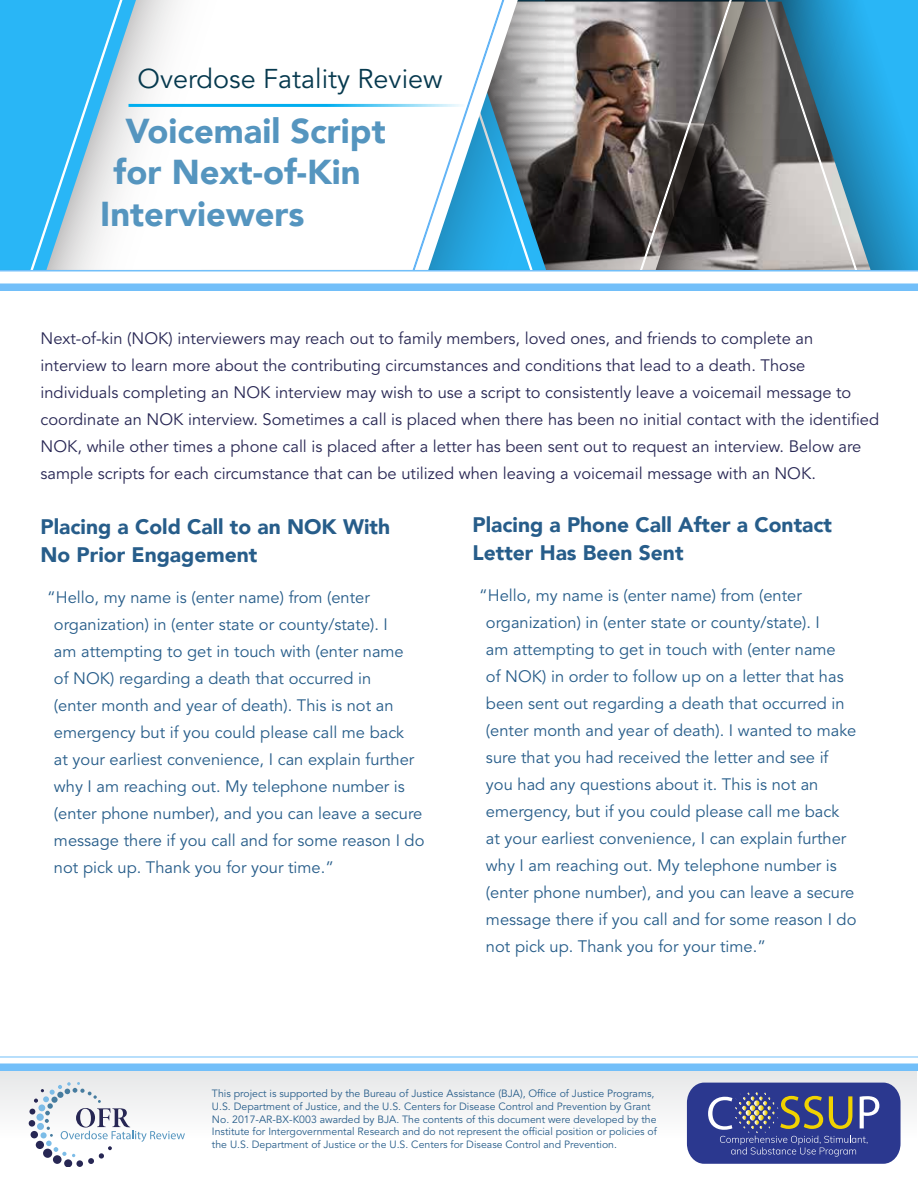
<style>
.page{position:relative;width:918px;height:1188px;background:#fff}
.page>*{position:absolute;margin:0;border:0;box-sizing:border-box;transform-origin:0 0}
.t1{font:900 34.5px "Avenir LT";color:#5595bf}
.t2{font:27px "Avenir LT Std";color:#06394e}
.t3{font:900 21px/28.5px "Avenir LT";color:#275d8a}
.t4{font:16.5px/27px "Avenir LT Std";color:#275d8a}
.t5{font:16.5px/27px "Avenir LT Std";color:#282754}
.t6{font:10.5px/12.6px "Avenir LT Std";color:#275d8a}
</style>
<div class="page">
<div style="left:1px;top:1070px;width:916px;height:68px;background:#f0f1f1"></div>
<svg style="left:745px;top:0;width:173px;height:270px;background:#5797b4"></svg>
<svg style="left:656px;top:0;width:81px;height:270px;background:#545150"></svg>
<svg style="left:545px;top:0;width:111px;height:270px;background:#736864"></svg>
<svg style="left:310px;top:0;width:235px;height:270px"></svg>
<svg style="left:136px;top:0;width:174px;height:132px"></svg>
<svg style="left:0;top:0;width:136px;height:270px;background:#6ac6f0"></svg>
<svg style="left:687px;top:1083px;width:214px;height:81px;background:#465090"></svg>
<svg style="left:29px;top:1082px;width:156px;height:85px"></svg>
<hr style="left:129px;top:104px;width:336px;height:3px;background:#00aeef">
<hr style="left:0;top:1057px;width:918px;height:1px;background:#72bff9">
<div style="left:0;top:1063px;width:918px;height:8px;background:#72bff9"></div>
<hr style="left:0;top:270px;width:918px;height:1px;background:#72bff9">
<div style="left:0;top:283px;width:918px;height:8px;background:#72bff9"></div>
<h2 class="t2" style="left:138px;top:63px;width:307px">Overdose Fatality Review</h2>
<h1 class="t1" style="left:126px;top:110px;width:262px">Voicemail Script</h1>
<h1 class="t1" style="left:114px;top:151px;width:249px">for Next-of-Kin</h1>
<h1 class="t1" style="left:100px;top:193px;width:206px">Interviewers</h1>
<p class="t5" style="left:40px;top:325px;width:840px">Next-of-kin (NOK) interviewers may reach out to family members, loved ones, and friends to complete an interview to learn more about the contributing circumstances and conditions that lead to a death. Those individuals completing an NOK interview may wish to use a script to consistently leave a voicemail message to coordinate an NOK interview. Sometimes a call is placed when there has been no initial contact with the identified NOK, while other times a phone call is placed after a letter has been sent out to request an interview. Below are sample scripts for each circumstance that can be utilized when leaving a voicemail message with an NOK.</p>
<p class="t3" style="left:40px;top:512px;width:351px">Placing a Cold Call to an NOK With<br>No Prior Engagement</p>
<p class="t4" style="left:54px;top:584px;width:372px;text-indent:-7px">“Hello, my name is (enter name) from (enter organization) in (enter state or county/state). I<br>am attempting to get in touch with (enter name<br>of NOK) regarding a death that occurred in<br>(enter month and year of death). This is not an emergency but if you could please call me back<br>at your earliest convenience, I can explain further why I am reaching out. My telephone number is (enter phone number), and you can leave a secure message there if you call and for some reason I do not pick up. Thank you for your time.”</p>
<p class="t3" style="left:472px;top:510px;width:361px">Placing a Phone Call After a Contact<br>Letter Has Been Sent</p>
<p class="t4" style="left:486px;top:582px;width:372px;text-indent:-7px">“Hello, my name is (enter name) from (enter organization) in (enter state or county/state). I<br>am attempting to get in touch with (enter name<br>of NOK) in order to follow up on a letter that has been sent out regarding a death that occurred in (enter month and year of death). I wanted to make sure that you had received the letter and see if you had any questions about it. This is not an emergency, but if you could please call me back at your earliest convenience, I can explain further why I am reaching out. My telephone number is (enter phone number), and you can leave a secure message there if you call and for some reason I do not pick up. Thank you for your time.”</p>
<p class="t6" style="left:212px;top:1088px;width:446px">This project is supported by the Bureau of Justice Assistance (BJA), Office of Justice Programs, U.S. Department of Justice, and the U.S. Centers for Disease Control and Prevention by Grant No. 2017-AR-BX-K003 awarded by BJA. The contents of this document were developed by the Institute for Intergovernmental Research and do not represent the official position or policies of the U.S. Department of Justice or the U.S. Centers for Disease Control and Prevention.</p>
</div>
